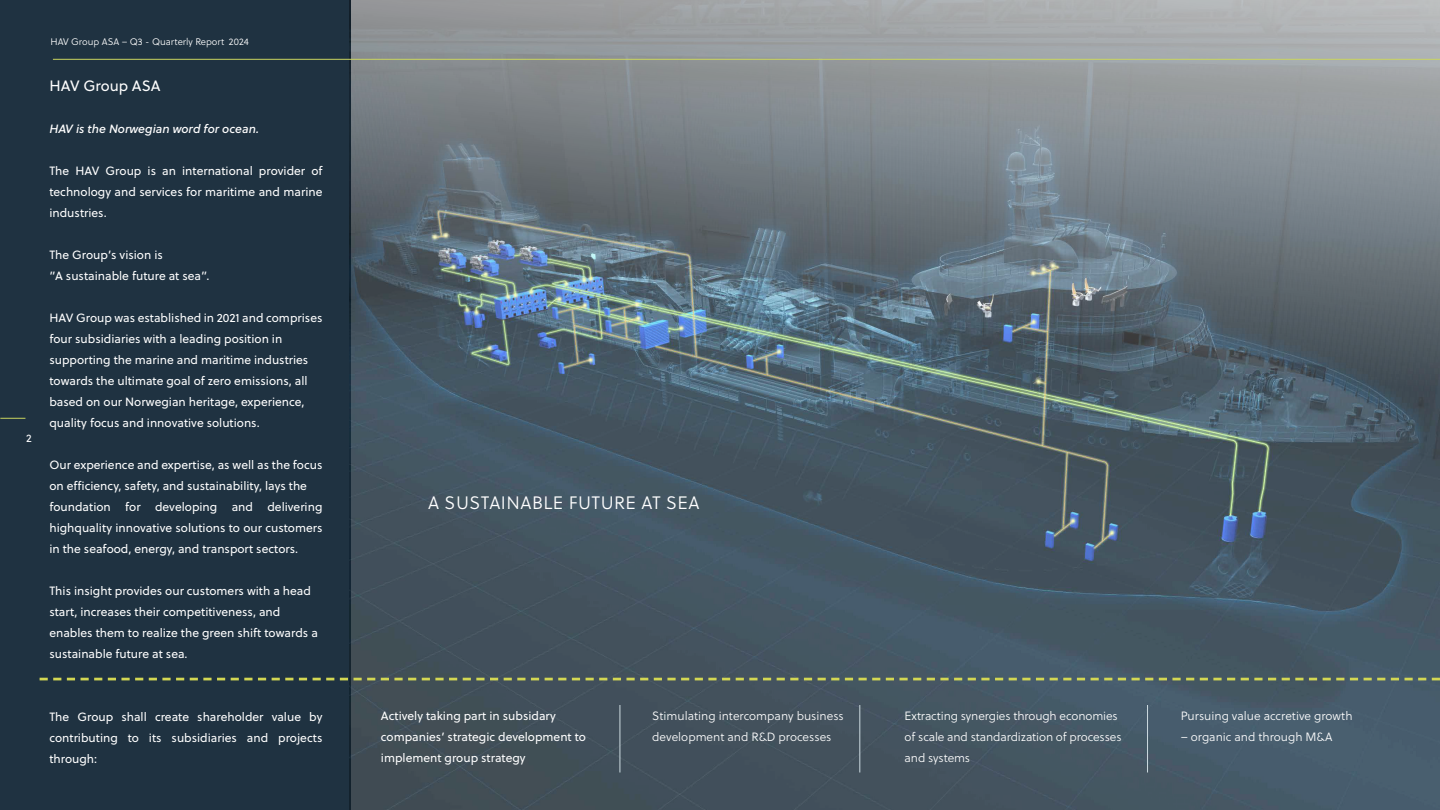
<style>
.page{position:relative;width:1440px;height:810px;background:#fff}
.page>*{position:absolute;margin:0;border:0;box-sizing:border-box;transform-origin:0 0}
.t1{font:18px "Soleil Lt";letter-spacing:.025em;color:#fff}
.t2{font:15px "Soleil";color:#fff}
.t3{font:12px/21px "Soleil";color:#fff;text-align:justify}
.t4{font:12px/21px "Soleil Lt";color:#fff}
.t5{font:italic 12px "Soleil Bk";color:#fff}
.t6{font:10.88px "Soleil";color:#fff}
.t7{font:9.52px "Soleil Lt";color:#fff}
</style>
<div class="page">
<div style="left:0;top:0;width:351px;height:810px;background:#1f3241"></div>
<img style="left:350px;top:0;width:1090px;height:810px">
<svg style="left:40px;top:678px;width:1400px;height:2px;background:#96a055"></svg>
<svg style="left:0;top:418px;width:25px;height:1px"></svg>
<hr style="left:53px;top:59px;width:1387px;height:1px;background:#cad55f">
<hr style="left:619px;top:705px;width:1px;height:67px;background:#cddbe1">
<hr style="left:859px;top:705px;width:1px;height:67px;background:#cddbe1">
<hr style="left:1147px;top:705px;width:1px;height:67px;background:#cddbe1">
<p class="t6" style="left:26px;top:430px;width:7px">2</p>
<p class="t7" style="left:50px;top:35px;width:200px">HAV Group ASA – Q3 - Quarterly Report 2024</p>
<p class="t2" style="left:49px;top:75px;width:113px">HAV Group ASA</p>
<p class="t5" style="left:49px;top:120px;width:211px">HAV is the Norwegian word for ocean.</p>
<p class="t3" style="left:49px;top:160px;width:275px">The HAV Group is an international provider of technology and services for maritime and marine industries.</p>
<p class="t3" style="left:49px;top:244px;width:115px">The Group’s vision is</p>
<p class="t3" style="left:49px;top:265px;width:162px">”A sustainable future at sea”.</p>
<p class="t3" style="left:49px;top:307px;width:275px">HAV Group was established in 2021 and comprises</p>
<p class="t3" style="left:49px;top:328px;width:234px">four subsidiaries with a leading position in</p>
<p class="t3" style="left:49px;top:349px;width:260px">supporting the marine and maritime industries</p>
<p class="t3" style="left:49px;top:370px;width:260px">towards the ultimate goal of zero emissions, all</p>
<p class="t3" style="left:49px;top:391px;width:257px">based on our Norwegian heritage, experience,</p>
<p class="t3" style="left:49px;top:412px;width:212px">quality focus and innovative solutions.</p>
<p class="t3" style="left:49px;top:454px;width:275px">Our experience and expertise, as well as the focus</p>
<p class="t3" style="left:49px;top:475px;width:259px">on efficiency, safety, and sustainability, lays the</p>
<p class="t3" style="left:49px;top:496px;width:275px">foundation for developing and delivering highquality innovative solutions to our customers in the seafood, energy, and transport sectors.</p>
<p class="t3" style="left:49px;top:580px;width:263px">This insight provides our customers with a head</p>
<p class="t3" style="left:49px;top:601px;width:232px">start, increases their competitiveness, and</p>
<p class="t3" style="left:49px;top:622px;width:270px">enables them to realize the green shift towards a</p>
<p class="t3" style="left:49px;top:643px;width:140px">sustainable future at sea.</p>
<p class="t1" style="left:428px;top:490px;width:273px">A SUSTAINABLE FUTURE AT SEA</p>
<p class="t3" style="left:49px;top:706px;width:275px">The Group shall create shareholder value by contributing to its subsidiaries and projects through:</p>
<p class="t4" style="left:905px;top:705px;width:218px">Extracting synergies through economies of scale and standardization of processes and systems</p>
<p class="t3" style="left:381px;top:705px;width:176px">Actively taking part in subsidary</p>
<p class="t3" style="left:381px;top:726px;width:207px">companies’ strategic development to</p>
<p class="t3" style="left:381px;top:747px;width:146px">implement group strategy</p>
<p class="t4" style="left:652px;top:705px;width:193px">Stimulating intercompany business</p>
<p class="t4" style="left:652px;top:726px;width:181px">development and R&amp;D processes</p>
<p class="t4" style="left:1181px;top:705px;width:173px">Pursuing value accretive growth</p>
<p class="t4" style="left:1181px;top:726px;width:153px">– organic and through M&amp;A</p>
</div>
